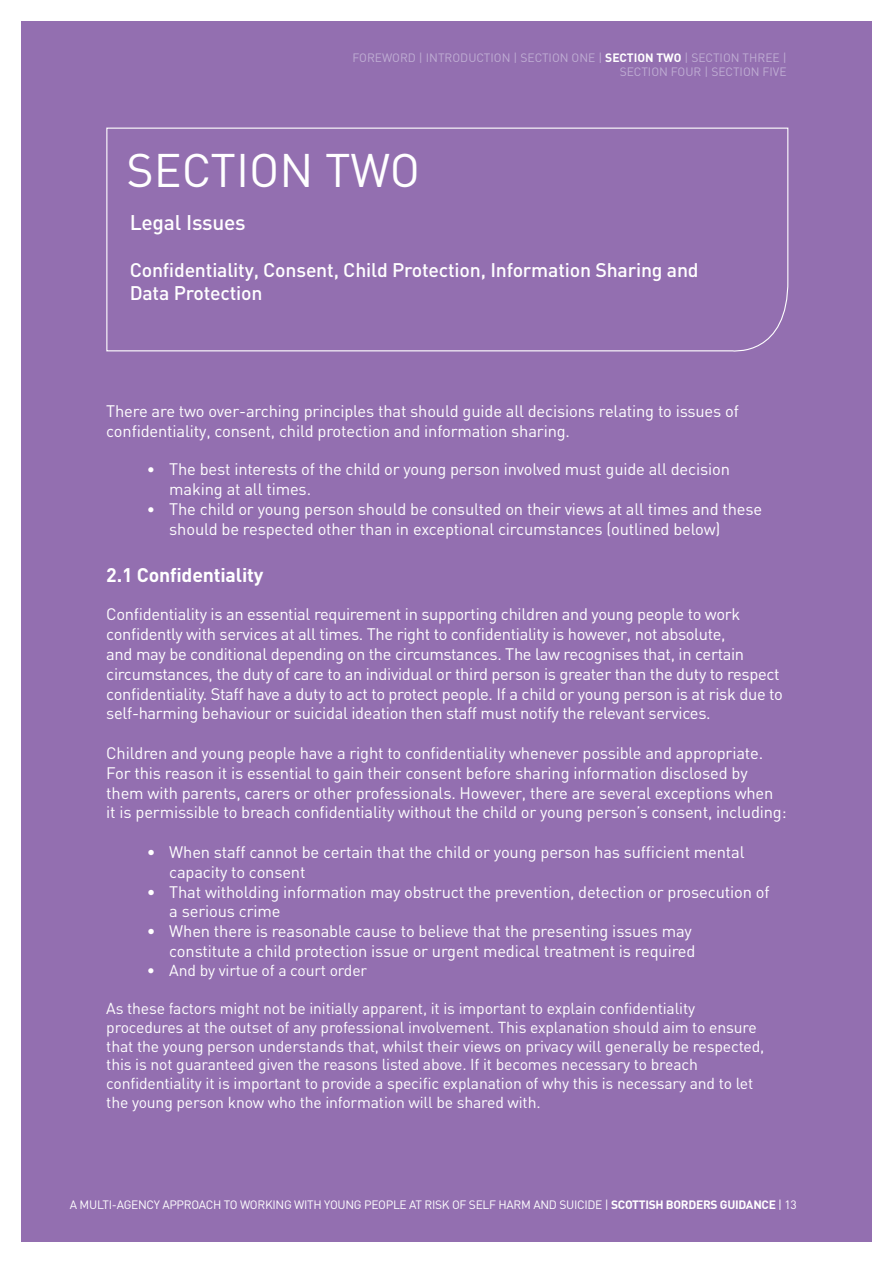
<style>
.page{position:relative;width:893px;height:1263px;background:#fff}
.page>*{position:absolute;margin:0;border:0;box-sizing:border-box;transform-origin:0 0}
.Body_Copy{font:46.5px "DIN";color:#fff}
.t1{font:500 21px "DIN";letter-spacing:-.01em;color:#fff}
.t2{font:500 19.5px "DIN";letter-spacing:-.01em;color:#fff}
.Body_Copy-2{font:700 19.5px "DIN";letter-spacing:-.01em;color:#fff}
.Body_Copy-3{font:16.5px/19.8px "DIN";letter-spacing:-.01em;color:#fff}
.Body_Copy-4{font:15.75px "DIN";letter-spacing:-.01em;color:#fff}
.Tabbed_Body_Copy{font:12px "DIN";letter-spacing:-.025em;color:#fff}
.Body_Copy-5{font:12px "DIN";color:#bfadd3}
.s1{font-weight:700;color:#fff}
.s2{font-size:15.75px}
.s3{font-weight:700}
</style>
<div class="page">
<div style="left:21px;top:21px;width:851px;height:1221px;background:#936fb0"></div>
<svg style="left:106px;top:127px;width:683px;height:225px"></svg>
<p class="Body_Copy-5" style="left:352px;top:50px;width:436px">FOREWORD | INTRODUCTION | SECTION ONE | <span class="s1">SECTION TWO</span> | SECTION THREE |</p>
<p class="Body_Copy-5" style="left:620px;top:64px;width:168px">SECTION FOUR | SECTION FIVE</p>
<p class="Body_Copy" style="left:127px;top:141px;width:295px">SECTION TWO</p>
<p class="t1" style="left:130px;top:209px;width:118px">Legal Issues</p>
<p class="t2" style="left:130px;top:257px;width:570px">Confidentiality, Consent, Child Protection, Information Sharing and</p>
<p class="t2" style="left:130px;top:281px;width:134px">Data Protection</p>
<p class="Body_Copy-3" style="left:106px;top:401px;width:634px">There are two over-arching principles that should guide all decisions relating to issues of</p>
<p class="Body_Copy-3" style="left:106px;top:421px;width:465px">confidentiality, consent, child protection and information sharing.</p>
<p class="Body_Copy-3" style="left:147px;top:459px;width:585px"><span class="s2">•</span> The best interests of the child or young person involved must guide all decision</p>
<p class="Body_Copy-3" style="left:169px;top:479px;width:143px">making at all times.</p>
<p class="Body_Copy-3" style="left:147px;top:499px;width:617px"><span class="s2">•</span> The child or young person should be consulted on their views at all times and these</p>
<p class="Body_Copy-3" style="left:169px;top:519px;width:553px">should be respected other than in exceptional circumstances (outlined below)</p>
<p class="Body_Copy-2" style="left:106px;top:562px;width:159px">2.1 Confidentiality</p>
<p class="Body_Copy-3" style="left:106px;top:604px;width:678px">Confidentiality is an essential requirement in supporting children and young people to work confidently with services at all times. The right to confidentiality is however, not absolute,<br>and may be conditional depending on the circumstances. The law recognises that, in certain circumstances, the duty of care to an individual or third person is greater than the duty to respect confidentiality. Staff have a duty to act to protect people. If a child or young person is at risk due to self-harming behaviour or suicidal ideation then staff must notify the relevant services.</p>
<p class="Body_Copy-3" style="left:106px;top:743px;width:658px">Children and young people have a right to confidentiality whenever possible and appropriate.</p>
<p class="Body_Copy-3" style="left:106px;top:763px;width:682px">For this reason it is essential to gain their consent before sharing information disclosed by them with parents, carers or other professionals. However, there are several exceptions when it is permissible to breach confidentiality without the child or young person’s consent, including:</p>
<p class="Body_Copy-3" style="left:147px;top:842px;width:599px">• When staff cannot be certain that the child or young person has sufficient mental</p>
<p class="Body_Copy-3" style="left:169px;top:862px;width:138px">capacity to consent</p>
<p class="Body_Copy-3" style="left:147px;top:881px;width:624px">• That witholding information may obstruct the prevention, detection or prosecution of</p>
<p class="Body_Copy-3" style="left:169px;top:901px;width:113px">a serious crime</p>
<p class="Body_Copy-3" style="left:147px;top:921px;width:547px">• When there is reasonable cause to believe that the presenting issues may</p>
<p class="Body_Copy-3" style="left:169px;top:941px;width:528px">constitute a child protection issue or urgent medical treatment is required</p>
<p class="Body_Copy-4" style="left:147px;top:960px;width:222px">• And by virtue of a court order</p>
<p class="Body_Copy-4" style="left:106px;top:998px;width:590px">As these factors might not be initially apparent, it is important to explain confidentiality</p>
<p class="Body_Copy-4" style="left:106px;top:1017px;width:652px">procedures at the outset of any professional involvement. This explanation should aim to ensure</p>
<p class="Body_Copy-4" style="left:106px;top:1036px;width:660px">that the young person understands that, whilst their views on privacy will generally be respected,</p>
<p class="Body_Copy-4" style="left:106px;top:1055px;width:593px">this is not guaranteed given the reasons listed above. If it becomes necessary to breach</p>
<p class="Body_Copy-4" style="left:106px;top:1074px;width:648px">confidentiality it is important to provide a specific explanation of why this is necessary and to let</p>
<p class="Body_Copy-4" style="left:106px;top:1093px;width:436px">the young person know who the information will be shared with.</p>
<p class="Tabbed_Body_Copy" style="left:70px;top:1197px;width:728px">A MULTI-AGENCY APPROACH TO WORKING WITH YOUNG PEOPLE AT RISK OF SELF HARM AND SUICIDE | <span class="s3">SCOTTISH BORDERS GUIDANCE</span> | 13</p>
</div>
